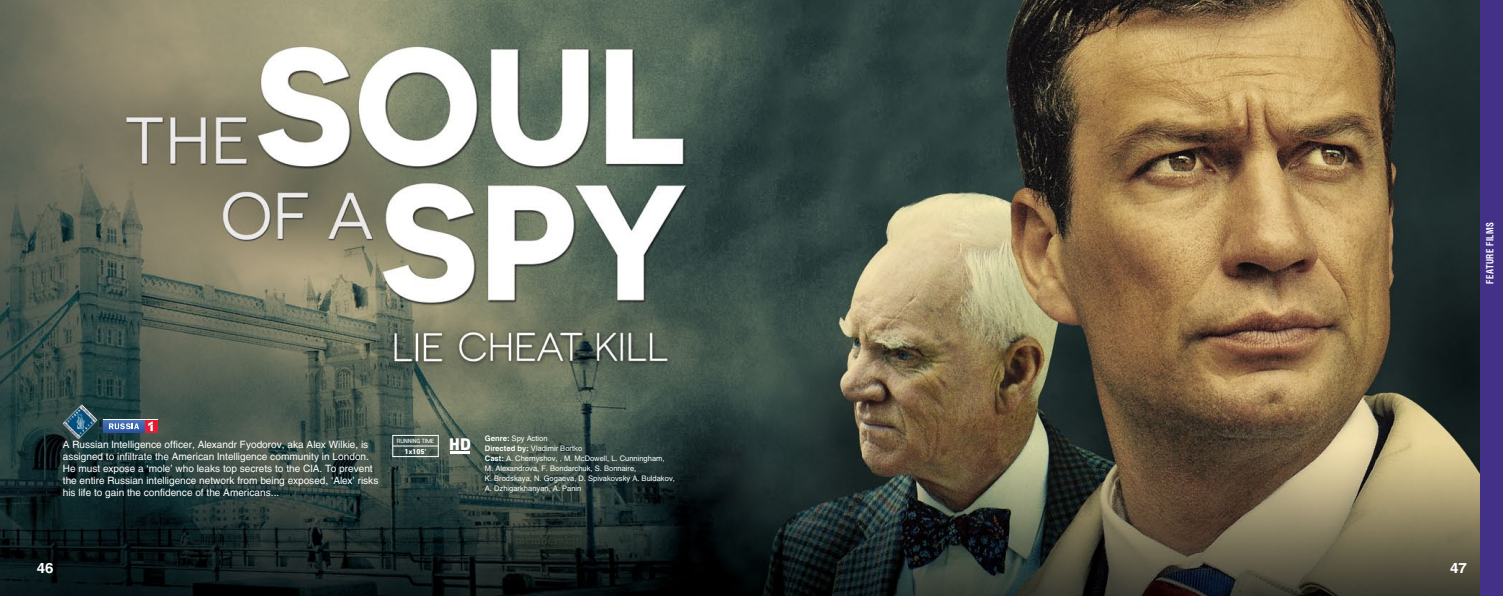
<style>
.page{position:relative;width:1503px;height:596px;background:#fff}
.page>*{position:absolute;margin:0;border:0;box-sizing:border-box;transform-origin:0 0}
.t1{font:800 16.7px "Core Sans E 85";color:#fff}
.t2{font:700 14px "Helios C";color:#fff;scale:1.07 1}
.t3{font:10px/12px "Helios C";color:#fff}
.t4{font:700 10px "Helios Cond C";letter-spacing:.05em;color:#fff;scale:.91 1}
.t5{font:7.5px/10px "Helios C";color:#fff}
.t6{font:800 7px "Core Sans E 85";color:#fff}
.t7{font:6px "Core Sans E 45";letter-spacing:-.025em;color:#fff}
.s1{font-weight:700}
</style>
<div class="page">
<img style="left:0;top:0;width:1480px;height:595px">
<svg style="left:63px;top:404px;width:34px;height:35px"></svg>
<img style="left:64px;top:405px;width:33px;height:33px">
<svg style="left:103px;top:419px;width:55px;height:13px"></svg>
<svg style="left:145px;top:420px;width:12px;height:12px"></svg>
<svg style="left:104px;top:420px;width:40px;height:12px"></svg>
<svg style="left:109px;top:423px;width:30px;height:6px"></svg>
<div style="left:392px;top:435px;width:46px;height:21px;border:1px solid #fff"></div>
<hr style="left:392px;top:445px;width:46px;height:1px;background:#fff">
<hr style="left:450px;top:451px;width:19px;height:3px;background:#fff">
<svg style="left:126px;top:48px;width:557px;height:255px"></svg>
<div style="left:1480px;top:0;width:22px;height:595px;background:#423186"></div>
<p class="t4" style="left:1483px;top:283px;width:69px;rotate:-90deg">FEATURE FILMS</p>
<p class="t3" style="left:63px;top:438px;width:317px">A Russian Intelligence officer, Alexandr Fyodorov, aka Alex Wilkie, is assigned to infiltrate the American Intelligence community in London.<br>He must expose a ‘mole’ who leaks top secrets to the CIA. To prevent the entire Russian intelligence network from being exposed, ‘Alex’ risks his life to gain the confidence of the Americans...</p>
<p class="t5" style="left:485px;top:433px;width:191px"><span class="s1">Genre:</span> Spy Action<br><span class="s1">Directed by:</span> Vladimir Bortko<br><span class="s1">Cast:</span> A. Chernyshov, , M. McDowell, L. Cunningham, M. Alexandrova, F. Bondarchuk, S. Bonnaire,<br>K. Brodskaya, N. Gogaeva, D. Spivakovsky A. Buldakov, A. Dzhigarkhanyan, A. Panin</p>
<h1 class="t1" style="left:449px;top:432px;width:23px">HD</h1>
<p class="t7" style="left:397px;top:436px;width:39px">RUNNING TIME</p>
<p class="t6" style="left:404px;top:446px;width:23px">1x105'</p>
<h2 class="t2" style="left:37px;top:559px;width:17px">46</h2>
<h2 class="t2" style="left:1450px;top:559px;width:17px">47</h2>
</div>
